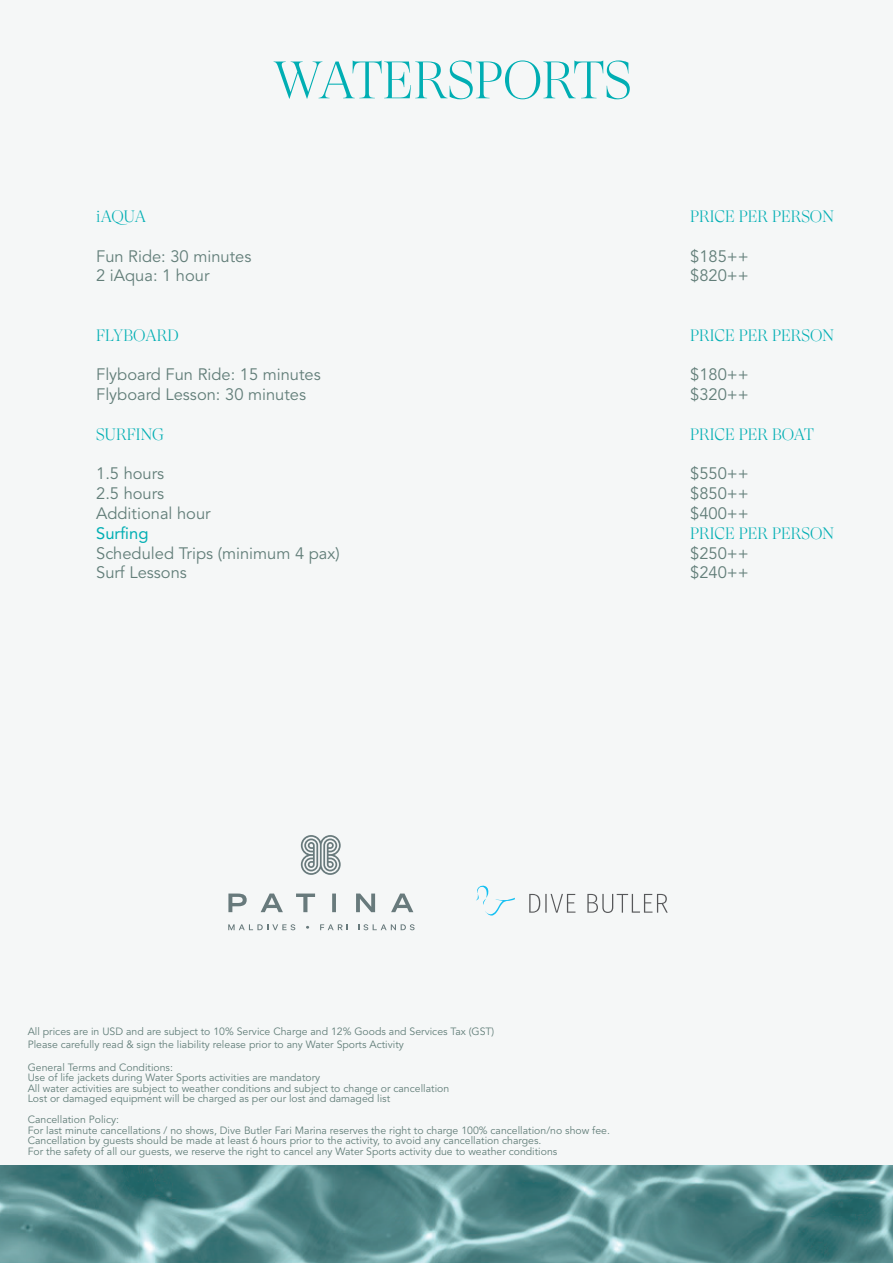
<style>
.page{position:relative;width:893px;height:1263px;background:#fff}
.page>*{position:absolute;margin:0;border:0;box-sizing:border-box;transform-origin:0 0}
.t1{font:300 52.5px "GT Super Ds Trial";letter-spacing:-.01em;color:#00aeb3}
.t2{font:16.5px "Avenir LT Std";color:#627e79}
.t3{font:300 16.5px "GT Super Ds Trial";color:#00aeb3}
.t4{font:16.5px "Avenir LT Std";color:#00aeb3}
.t5{font:10.5px/10.5px "Avenir LT Std";color:#627e79}
</style>
<div class="page">
<img style="left:0;top:1165px;width:893px;height:98px">
<svg style="left:529px;top:894px;width:46px;height:19px"></svg>
<svg style="left:587px;top:894px;width:81px;height:19px"></svg>
<svg style="left:476px;top:885px;width:39px;height:30px"></svg>
<svg style="left:332px;top:893px;width:4px;height:19px"></svg>
<svg style="left:391px;top:893px;width:22px;height:19px"></svg>
<svg style="left:296px;top:893px;width:19px;height:19px"></svg>
<svg style="left:261px;top:893px;width:22px;height:19px"></svg>
<svg style="left:228px;top:893px;width:19px;height:19px"></svg>
<svg style="left:301px;top:835px;width:40px;height:40px"></svg>
<svg style="left:356px;top:893px;width:19px;height:19px"></svg>
<svg style="left:228px;top:924px;width:67px;height:6px"></svg>
<svg style="left:320px;top:924px;width:28px;height:6px"></svg>
<svg style="left:358px;top:924px;width:57px;height:6px"></svg>
<h1 class="t1" style="left:273px;top:60px;width:360px">WATERSPORTS</h1>
<h2 class="t3" style="left:96px;top:210px;width:51px">iAQUA</h2>
<h2 class="t3" style="left:690px;top:210px;width:145px">PRICE PER PERSON</h2>
<h2 class="t2" style="left:96px;top:246px;width:157px">Fun Ride: 30 minutes</h2>
<h2 class="t2" style="left:690px;top:246px;width:60px">$185++</h2>
<h2 class="t2" style="left:96px;top:266px;width:115px">2 iAqua: 1 hour</h2>
<h2 class="t2" style="left:690px;top:266px;width:60px">$820++</h2>
<h2 class="t3" style="left:96px;top:329px;width:84px">FLYBOARD</h2>
<h2 class="t3" style="left:690px;top:329px;width:145px">PRICE PER PERSON</h2>
<h2 class="t2" style="left:96px;top:365px;width:226px">Flyboard Fun Ride: 15 minutes</h2>
<h2 class="t2" style="left:690px;top:365px;width:60px">$180++</h2>
<h2 class="t2" style="left:96px;top:385px;width:211px">Flyboard Lesson: 30 minutes</h2>
<h2 class="t2" style="left:690px;top:385px;width:60px">$320++</h2>
<h2 class="t3" style="left:96px;top:428px;width:70px">SURFING</h2>
<h2 class="t3" style="left:690px;top:428px;width:125px">PRICE PER BOAT</h2>
<h2 class="t2" style="left:96px;top:464px;width:70px">1.5 hours</h2>
<h2 class="t2" style="left:690px;top:464px;width:60px">$550++</h2>
<h2 class="t2" style="left:96px;top:484px;width:70px">2.5 hours</h2>
<h2 class="t2" style="left:690px;top:484px;width:60px">$850++</h2>
<h2 class="t2" style="left:96px;top:504px;width:116px">Additional hour</h2>
<h2 class="t2" style="left:690px;top:504px;width:60px">$400++</h2>
<h2 class="t4" style="left:96px;top:523px;width:54px">Surfing</h2>
<h2 class="t3" style="left:690px;top:527px;width:145px">PRICE PER PERSON</h2>
<h2 class="t2" style="left:96px;top:543px;width:245px">Scheduled Trips (minimum 4 pax)</h2>
<h2 class="t2" style="left:690px;top:543px;width:60px">$250++</h2>
<h2 class="t2" style="left:96px;top:563px;width:92px">Surf Lessons</h2>
<h2 class="t2" style="left:690px;top:563px;width:60px">$240++</h2>
<p class="t5" style="left:28px;top:1025px;width:468px;line-height:12.6px">All prices are in USD and are subject to 10% Service Charge and 12% Goods and Services Tax (GST)<br>Please carefully read &amp; sign the liability release prior to any Water Sports Activity</p>
<p class="t5" style="left:28px;top:1062px;width:423px">General Terms and Conditions:<br>Use of life jackets during Water Sports activities are mandatory<br>All water activities are subject to weather conditions and subject to change or cancellation Lost or damaged equipment will be charged as per our lost and damaged list</p>
<p class="t5" style="left:28px;top:1115px;width:584px">Cancellation Policy:<br>For last minute cancellations / no shows, Dive Butler Fari Marina reserves the right to charge 100% cancellation/no show fee.<br>Cancellation by guests should be made at least 6 hours prior to the activity, to avoid any cancellation charges.<br>For the safety of all our guests, we reserve the right to cancel any Water Sports activity due to weather conditions</p>
</div>
